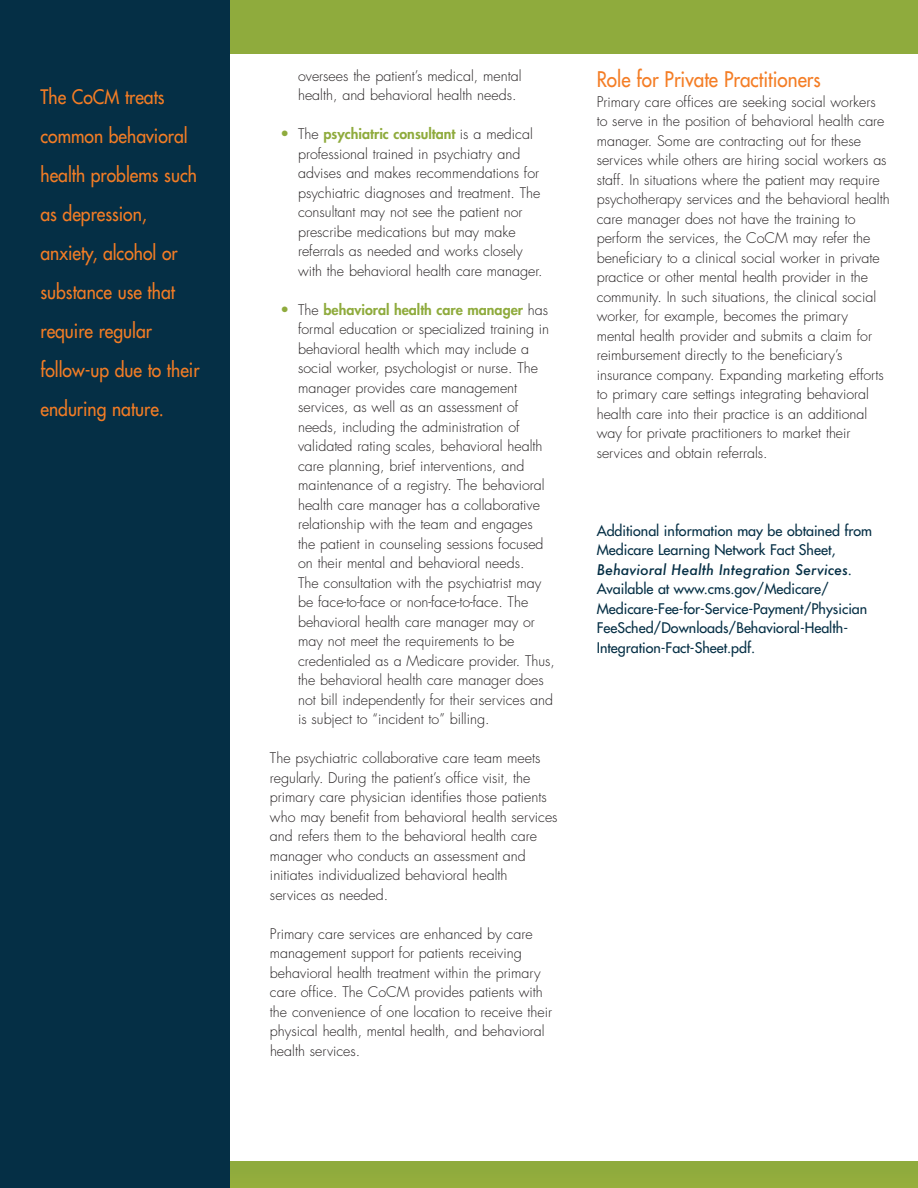
<style>
.page{position:relative;width:918px;height:1188px;background:#fff}
.page>*{position:absolute;margin:0;border:0;box-sizing:border-box;transform-origin:0 0}
.t1{font:21px "Futura";color:#f47d25;scale:.9 1}
.t2{font:19.5px/39px "Futura";color:#f47d25;scale:.9 1}
.t3{font:300 14.25px/19.5px "Futura";color:#231f20}
.t4{font:14.25px/19.5px "Futura";color:#052f45}
.s1{font-weight:400;font-size:15px;color:#8fab3d}
.s2{font-weight:800;color:#8fab3d}
.s3{font-weight:500;font-style:italic}
</style>
<div class="page">
<div style="left:180px;top:0;width:738px;height:54px;background:#8fab3d"></div>
<div style="left:223px;top:1161px;width:695px;height:27px;background:#91ac3d"></div>
<div style="left:0;top:0;width:230px;height:1188px;background:#052f45"></div>
<h2 class="t2" style="left:41px;top:79px;width:178px">The CoCM treats common behavioral health problems such as depression, anxiety, alcohol or substance use that require regular follow-up due to their enduring nature.</h2>
<p class="t3" style="left:298px;top:67px;width:225px">oversees the patient’s medical, mental health, and behavioral health needs.</p>
<p class="t3" style="left:298px;top:126px;width:246px;text-indent:-18px"><span class="s1">•</span> The <span class="s2">psychiatric consultant</span> is a medical professional trained in psychiatry and advises and makes recommendations for psychiatric diagnoses and treatment. The consultant may not see the patient nor prescribe medications but may make referrals as needed and works closely with the behavioral health care manager.</p>
<p class="t3" style="left:298px;top:301px;width:258px;text-indent:-18px"><span class="s1">•</span> The <span class="s2">behavioral health care manager</span> has formal education or specialized training in behavioral health which may include a social worker, psychologist or nurse. The manager provides care management services, as well as an assessment of needs, including the administration of validated rating scales, behavioral health care planning, brief interventions, and maintenance of a registry. The behavioral health care manager has a collaborative relationship with the team and engages<br>the patient in counseling sessions focused on their mental and behavioral needs.<br>The consultation with the psychiatrist may be face-to-face or non-face-to-face. The behavioral health care manager may or may not meet the requirements to be credentialed as a Medicare provider. Thus, the behavioral health care manager does not bill independently for their services and is subject to “incident to” billing.</p>
<p class="t3" style="left:270px;top:750px;width:289px">The psychiatric collaborative care team meets regularly. During the patient’s office visit, the primary care physician identifies those patients who may benefit from behavioral health services and refers them to the behavioral health care manager who conducts an assessment and initiates individualized behavioral health<br>services as needed.</p>
<p class="t3" style="left:270px;top:925px;width:284px">Primary care services are enhanced by care management support for patients receiving behavioral health treatment within the primary care office. The CoCM provides patients with the convenience of one location to receive their physical health, mental health, and behavioral health services.</p>
<h1 class="t1" style="left:597px;top:69px;width:251px">Role for Private Practitioners</h1>
<p class="t3" style="left:597px;top:93px;width:294px">Primary care offices are seeking social workers to serve in the position of behavioral health care manager. Some are contracting out for these services while others are hiring social workers as staff. In situations where the patient may require psychotherapy services and the behavioral health care manager does not have the training to perform the services, the CoCM may refer the beneficiary to a clinical social worker in private practice or other mental health provider in the community. In such situations, the clinical social worker, for example, becomes the primary mental health provider and submits a claim for reimbursement directly to the beneficiary’s insurance company. Expanding marketing efforts to primary care settings integrating behavioral health care into their practice is an additional way for private practitioners to market their services and obtain referrals.</p>
<p class="t4" style="left:597px;top:522px;width:277px">Additional information may be obtained from Medicare Learning Network Fact Sheet, <span class="s3">Behavioral Health Integration Services</span>.<br>Available at www.cms.gov/Medicare/ Medicare-Fee-for-Service-Payment/Physician FeeSched/Downloads/Behavioral-Health-Integration-Fact-Sheet.pdf.</p>
</div>
